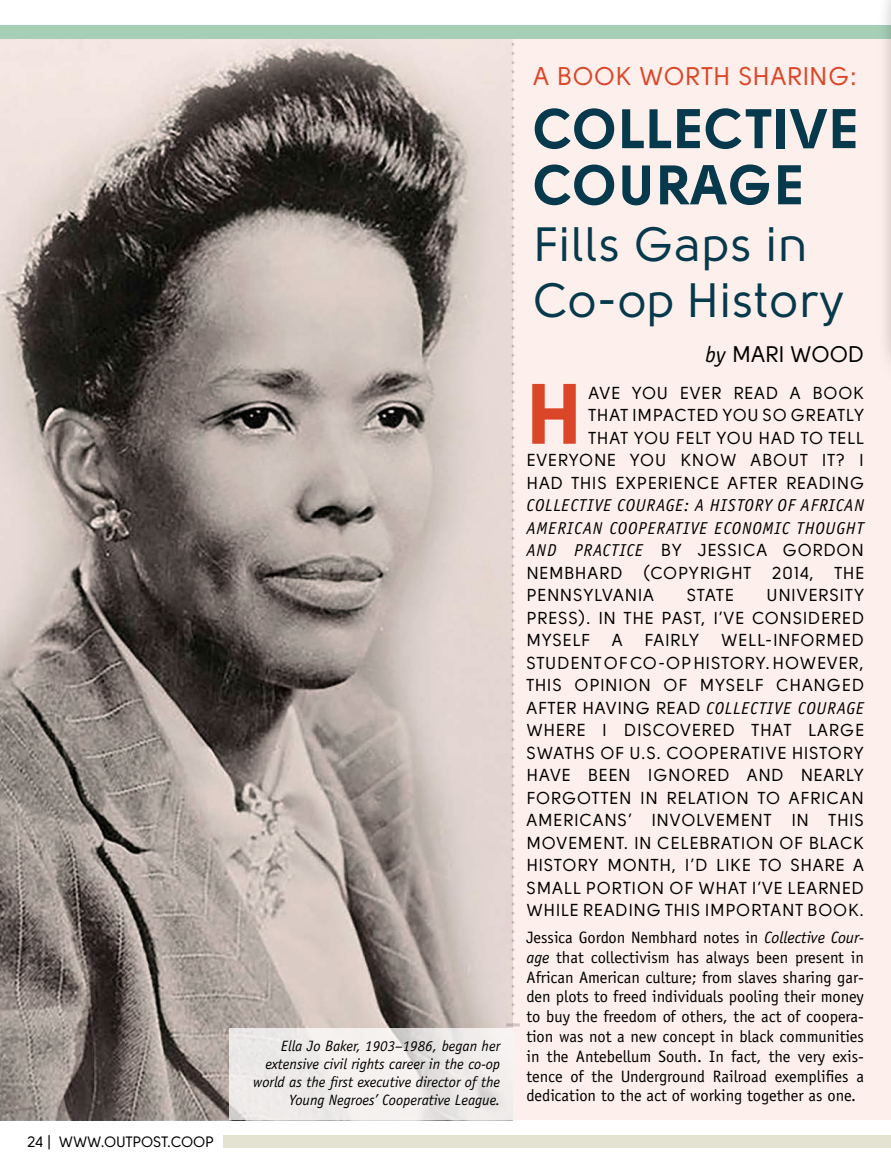
<style>
.page{position:relative;width:891px;height:1175px;background:#fff}
.page>*{position:absolute;margin:0;border:0;box-sizing:border-box;transform-origin:0 0}
.Solomon_Normal_11pt{font:900 85.05px "Solomon";color:#dc4628}
.Bootstrap_Header_26p{font:900 55.5px/56.1px "Solomon";letter-spacing:.025em;color:#06394b}
.Bootstrap_Header_26p-2{font:48px/56.2px "Solomon";letter-spacing:.025em;color:#06394b}
.Bootstrap_Header_26p-3{font:25.5px "Solomon";letter-spacing:.025em;color:#dc4628}
.Solomon_Normal_11pt-2{font:22.5px "Solomon";color:#000}
.Solomon_Normal_11pt-3{font:17.25px/22.5px "Solomon";letter-spacing:.05em;color:#000;text-align:justify}
.Solomon_Normal_11pt-4{font:italic 17.25px "Officina Sans Std";letter-spacing:.05em;color:#000}
.Officina_11pt_plain{font:16.5px/19.8px "Officina Sans Std";color:#000;text-align:justify}
.nutri_info{font:italic 15px/18px "Officina Sans Std";color:#000;text-align:right}
.Bootstrap_Header_26p-4{font:15px "Solomon";color:#000}
.s1{font-family:"Officina Sans Std";font-style:italic}
.s2{font-style:italic}
</style>
<div class="page">
<div style="left:223px;top:1135px;width:668px;height:13px;background:#e4e2d1"></div>
<div style="left:0;top:27px;width:891px;height:1093px;background:#fdefeb"></div>
<img style="left:0;top:38px;width:513px;height:1082px">
<div style="left:0;top:25px;width:891px;height:13px;background:#a7cfb7"></div>
<svg style="left:230px;top:1028px;width:283px;height:92px;fill:#efebea"></svg>
<div style="left:877px;top:0;width:14px;height:386px;background:#000;opacity:.75"></div>
<p class="Bootstrap_Header_26p-4" style="left:27px;top:1134px;width:188px">24 | WWW.OUTPOST.COOP</p>
<p class="nutri_info" style="left:253px;top:1036px;width:249px">Ella Jo Baker, 1903–1986, began her extensive civil rights career in the co-op world as the first executive director of the Young Negroes’ Cooperative League.</p>
<p class="Bootstrap_Header_26p-3" style="left:533px;top:62px;width:325px">A BOOK WORTH SHARING:</p>
<p class="Bootstrap_Header_26p" style="left:533px;top:100px;width:327px">COLLECTIVE<br>COURAGE</p>
<p class="Bootstrap_Header_26p-2" style="left:533px;top:216px;width:312px">Fills Gaps in<br>Co-op History</p>
<p class="Solomon_Normal_11pt-2" style="left:705px;top:342px;width:160px"><span class="s1">by</span> MARI WOOD</p>
<p class="Solomon_Normal_11pt" style="left:526px;top:364px;width:59px">H</p>
<p class="Solomon_Normal_11pt-3" style="left:588px;top:381px;width:277px">AVE YOU EVER READ A BOOK</p>
<p class="Solomon_Normal_11pt-3" style="left:588px;top:404px;width:277px">THAT IMPACTED YOU SO GREATLY</p>
<p class="Solomon_Normal_11pt-3" style="left:588px;top:426px;width:277px">THAT YOU FELT YOU HAD TO TELL</p>
<p class="Solomon_Normal_11pt-3" style="left:526px;top:449px;width:339px">EVERYONE YOU KNOW ABOUT IT? I</p>
<p class="Solomon_Normal_11pt-3" style="left:526px;top:471px;width:339px">HAD THIS EXPERIENCE AFTER READING</p>
<p class="Solomon_Normal_11pt-4" style="left:526px;top:495px;width:339px">COLLECTIVE COURAGE: A HISTORY OF AFRICAN</p>
<p class="Solomon_Normal_11pt-4" style="left:526px;top:518px;width:339px">AMERICAN COOPERATIVE ECONOMIC THOUGHT</p>
<p class="Solomon_Normal_11pt-3" style="left:526px;top:539px;width:339px"><span class="s1">AND PRACTICE</span> BY JESSICA GORDON</p>
<p class="Solomon_Normal_11pt-3" style="left:526px;top:561px;width:339px">NEMBHARD (COPYRIGHT 2014, THE</p>
<p class="Solomon_Normal_11pt-3" style="left:526px;top:584px;width:129px">PENNSYLVANIA</p>
<p class="Solomon_Normal_11pt-3" style="left:687px;top:584px;width:48px">STATE</p>
<p class="Solomon_Normal_11pt-3" style="left:526px;top:584px;width:339px;text-indent:240px">UNIVERSITY PRESS). IN THE PAST, I’VE CONSIDERED MYSELF</p>
<p class="Solomon_Normal_11pt-3" style="left:526px;top:629px;width:339px;text-indent:195px">WELL-INFORMED STUDENT OF CO-OP HISTORY. HOWEVER, THIS OPINION OF MYSELF CHANGED AFTER HAVING READ <span class="s1">COLLECTIVE COURAGE </span>WHERE I DISCOVERED THAT LARGE SWATHS OF U.S. COOPERATIVE HISTORY HAVE BEEN IGNORED AND NEARLY FORGOTTEN IN RELATION TO AFRICAN AMERICANS’ INVOLVEMENT IN THIS MOVEMENT. IN CELEBRATION OF BLACK HISTORY MONTH, I’D LIKE TO SHARE A SMALL PORTION OF WHAT I’VE LEARNED WHILE READING THIS IMPORTANT BOOK.</p>
<p class="Officina_11pt_plain" style="left:526px;top:927px;width:339px">Jessica Gordon Nembhard notes in <span class="s2">Collective Cour&shy;age</span> that collectivism has always been present in African American culture; from slaves sharing gar&shy;den plots to freed individuals pooling their money to buy the freedom of others, the act of coopera&shy;tion was not a new concept in black communities in the Antebellum South. In fact, the very exis&shy;tence of the Underground Railroad exemplifies a dedication to the act of working together as one.</p>
<p class="Solomon_Normal_11pt-3" style="left:612px;top:629px;width:12px">A</p>
<p class="Solomon_Normal_11pt-3" style="left:644px;top:629px;width:56px">FAIRLY</p>
</div>
